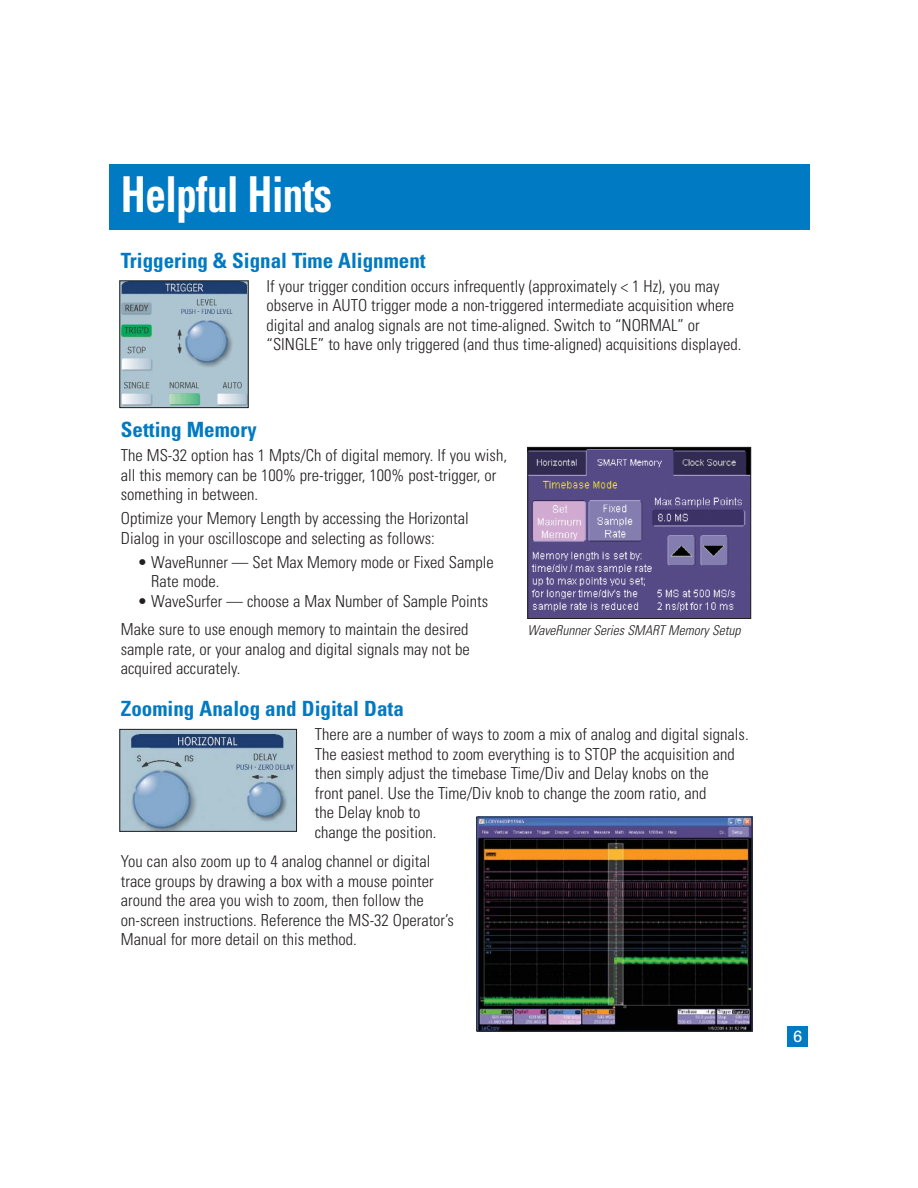
<style>
.page{position:relative;width:918px;height:1188px;background:#fff}
.page>*{position:absolute;margin:0;border:0;box-sizing:border-box;transform-origin:0 0}
.t1{font:700 condensed 49.5px "Univers";letter-spacing:-.015em;color:#fff;scale:.83 1}
.t2{font:700 condensed 21px "Univers";color:#007ac2}
.t3{font:300 condensed 16.5px/19.5px "Univers";color:#231f20}
.t4{font:16.2px "Univers";color:#fff}
.t5{font:italic 300 condensed 13.5px "Univers";color:#231f20}
</style>
<div class="page">
<div style="left:787px;top:1026px;width:21px;height:21px;background:#007ac2"></div>
<div style="left:109px;top:164px;width:701px;height:66px;background:#007ac2"></div>
<img style="left:529px;top:449px;width:220px;height:168px">
<div style="left:527px;top:447px;width:224px;height:172px;border:1px solid #231f20"></div>
<img style="left:121px;top:731px;width:174px;height:99px">
<div style="left:119px;top:729px;width:178px;height:103px;border:1px solid #231f20"></div>
<img style="left:121px;top:282px;width:126px;height:124px">
<div style="left:119px;top:280px;width:130px;height:128px;border:1px solid #231f20"></div>
<img style="left:478px;top:819px;width:272px;height:210px">
<div style="left:476px;top:817px;width:276px;height:214px;border:1px solid #231f20"></div>
<h1 class="t1" style="left:121px;top:176px;width:256px">Helpful Hints</h1>
<p class="t2" style="left:121px;top:253px;width:306px">Triggering &amp; Signal Time Alignment</p>
<p class="t3" style="left:267px;top:278px;width:476px">If your trigger condition occurs infrequently (approximately &lt; 1 Hz), you may observe in AUTO trigger mode a non-triggered intermediate acquisition where digital and analog signals are not time-aligned. Switch to “NORMAL” or “SINGLE” to have only triggered (and thus time-aligned) acquisitions displayed.</p>
<p class="t2" style="left:121px;top:422px;width:137px">Setting Memory</p>
<p class="t3" style="left:121px;top:448px;width:388px">The MS-32 option has 1 Mpts/Ch of digital memory. If you wish, all this memory can be 100% pre-trigger, 100% post-trigger, or something in between.</p>
<p class="t3" style="left:121px;top:511px;width:349px">Optimize your Memory Length by accessing the Horizontal<br>Dialog in your oscilloscope and selecting as follows:</p>
<p class="t3" style="left:151px;top:554px;width:344px;text-indent:-14px">• WaveRunner — Set Max Memory mode or Fixed Sample<br>Rate mode.</p>
<p class="t3" style="left:121px;top:589px;width:369px;line-height:28.5px;text-indent:16px">• WaveSurfer — choose a Max Number of Sample Points<br>Make sure to use enough memory to maintain the desired</p>
<p class="t3" style="left:121px;top:641px;width:350px">sample rate, or your analog and digital signals may not be acquired accurately.</p>
<p class="t2" style="left:121px;top:701px;width:284px">Zooming Analog and Digital Data</p>
<p class="t3" style="left:315px;top:727px;width:435px">There are a number of ways to zoom a mix of analog and digital signals.<br>The easiest method to zoom everything is to STOP the acquisition and then simply adjust the timebase Time/Div and Delay knobs on the<br>front panel. Use the Time/Div knob to change the zoom ratio, and<br>the Delay knob to<br>change the position.</p>
<p class="t3" style="left:121px;top:853px;width:334px">You can also zoom up to 4 analog channel or digital trace groups by drawing a box with a mouse pointer around the area you wish to zoom, then follow the on-screen instructions. Reference the MS-32 Operator’s Manual for more detail on this method.</p>
<p class="t5" style="left:527px;top:625px;width:215px">WaveRunner Series SMART Memory Setup</p>
<p class="t4" style="left:793px;top:1030px;width:11px">6</p>
</div>
